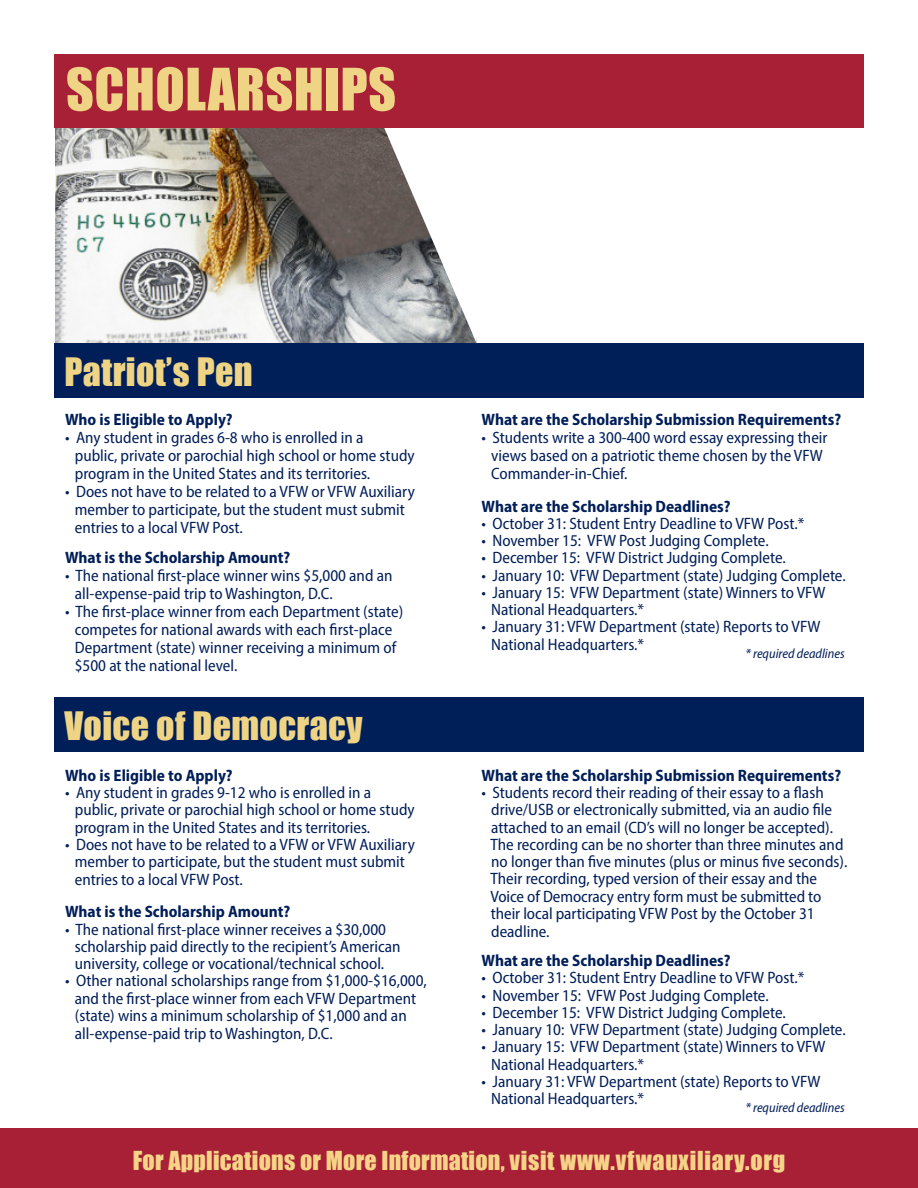
<style>
.page{position:relative;width:918px;height:1188px;background:#fff}
.page>*{position:absolute;margin:0;border:0;box-sizing:border-box;transform-origin:0 0}
.t1{font:54px "Impact";letter-spacing:.01em;color:#eed484}
.t2{font:36px "Impact";letter-spacing:.01em;color:#eed484}
.t3{font:24px "Impact";letter-spacing:.01em;color:#f6d487}
.t4{font:semi-condensed 16.5px/18px "Myriad Pro";color:#001e58}
.t5{font:700 semi-condensed 16.5px "Myriad Pro";color:#001e58}
.t6{font:italic semi-condensed 13.5px "Myriad Pro";color:#001e58}
</style>
<div class="page">
<div style="left:0;top:1128px;width:918px;height:60px;background:#a72036"></div>
<img style="left:55px;top:127px;width:319px;height:217px">
<div style="left:54px;top:344px;width:810px;height:54px;background:#001e58"></div>
<svg style="left:374px;top:127px;width:113px;height:217px"></svg>
<div style="left:54px;top:54px;width:810px;height:73px;background:#a72036"></div>
<div style="left:54px;top:698px;width:810px;height:54px;background:#001e58"></div>
<p class="t1" style="left:66px;top:47px;width:332px">SCHOLARSHIPS</p>
<p class="t2" style="left:64px;top:344px;width:190px">Patriot’s Pen</p>
<p class="t5" style="left:65px;top:409px;width:169px">Who is Eligible to Apply?</p>
<p class="t4" style="left:75px;top:429px;width:341px;text-indent:-10px">• Any student in grades 6-8 who is enrolled in a<br>public, private or parochial high school or home study program in the United States and its territories.</p>
<p class="t4" style="left:75px;top:483px;width:342px;text-indent:-10px">• Does not have to be related to a VFW or VFW Auxiliary member to participate, but the student must submit entries to a local VFW Post.</p>
<p class="t5" style="left:65px;top:547px;width:227px">What is the Scholarship Amount?</p>
<p class="t4" style="left:75px;top:567px;width:319px;text-indent:-10px">• The national first-place winner wins $5,000 and an all-expense-paid trip to Washington, D.C.</p>
<p class="t4" style="left:75px;top:603px;width:330px;text-indent:-10px">• The first-place winner from each Department (state) competes for national awards with each first-place Department (state) winner receiving a minimum of $500 at the national level.</p>
<p class="t2" style="left:64px;top:698px;width:300px">Voice of Democracy</p>
<p class="t5" style="left:482px;top:409px;width:361px">What are the Scholarship Submission Requirements?</p>
<p class="t4" style="left:491px;top:429px;width:338px;text-indent:-10px">• Students write a 300-400 word essay expressing their views based on a patriotic theme chosen by the VFW<br>Commander-in-Chief.</p>
<p class="t5" style="left:482px;top:495px;width:251px">What are the Scholarship Deadlines?</p>
<p class="t4" style="left:482px;top:514px;width:324px">• October 31: Student Entry Deadline to VFW Post.*</p>
<p class="t4" style="left:482px;top:531px;width:289px">• November 15: VFW Post Judging Complete.</p>
<p class="t4" style="left:482px;top:549px;width:306px">• December 15: VFW District Judging Complete.</p>
<p class="t4" style="left:482px;top:566px;width:366px">• January 10: VFW Department (state) Judging Complete.</p>
<p class="t4" style="left:491px;top:584px;width:336px;line-height:17.2px;text-indent:-10px">• January 15: VFW Department (state) Winners to VFW<br>National Headquarters.*</p>
<p class="t4" style="left:491px;top:618px;width:331px;line-height:17.2px;text-indent:-10px">• January 31: VFW Department (state) Reports to VFW<br>National Headquarters.*</p>
<p class="t6" style="left:745px;top:645px;width:101px">* required deadlines</p>
<p class="t5" style="left:65px;top:765px;width:169px">Who is Eligible to Apply?</p>
<p class="t4" style="left:75px;top:784px;width:341px;line-height:17.2px;text-indent:-10px">• Any student in grades 9-12 who is enrolled in a public, private or parochial high school or home study program in the United States and its territories.</p>
<p class="t4" style="left:75px;top:835px;width:342px;text-indent:-10px">• Does not have to be related to a VFW or VFW Auxiliary member to participate, but the student must submit entries to a local VFW Post.</p>
<p class="t5" style="left:65px;top:901px;width:227px">What is the Scholarship Amount?</p>
<p class="t4" style="left:75px;top:920px;width:327px;line-height:17.2px;text-indent:-10px">• The national first-place winner receives a $30,000 scholarship paid directly to the recipient’s American university, college or vocational/technical school.</p>
<p class="t4" style="left:75px;top:972px;width:354px;line-height:17.5px;text-indent:-10px">• Other national scholarships range from $1,000-$16,000, and the first-place winner from each VFW Department (state) wins a minimum scholarship of $1,000 and an all-expense-paid trip to Washington, D.C.</p>
<p class="t5" style="left:482px;top:765px;width:361px">What are the Scholarship Submission Requirements?</p>
<p class="t4" style="left:482px;top:783px;width:344px">• Students record their reading of their essay to a flash</p>
<p class="t4" style="left:491px;top:801px;width:342px">drive/USB or electronically submitted, via an audio file</p>
<p class="t4" style="left:491px;top:818px;width:358px;line-height:17.4px">attached to an email (CD’s will no longer be accepted).<br>The recording can be no shorter than three minutes and no longer than five minutes (plus or minus five seconds).<br>Their recording, typed version of their essay and the Voice of Democracy entry form must be submitted to their local participating VFW Post by the October 31 deadline.</p>
<p class="t5" style="left:482px;top:950px;width:251px">What are the Scholarship Deadlines?</p>
<p class="t4" style="left:482px;top:969px;width:324px">• October 31: Student Entry Deadline to VFW Post.*</p>
<p class="t4" style="left:482px;top:986px;width:289px">• November 15: VFW Post Judging Complete.</p>
<p class="t4" style="left:482px;top:1003px;width:306px">• December 15: VFW District Judging Complete.</p>
<p class="t4" style="left:482px;top:1020px;width:366px">• January 10: VFW Department (state) Judging Complete.</p>
<p class="t4" style="left:491px;top:1038px;width:336px;line-height:17.2px;text-indent:-10px">• January 15: VFW Department (state) Winners to VFW<br>National Headquarters.*</p>
<p class="t4" style="left:491px;top:1072px;width:331px;line-height:17.2px;text-indent:-10px">• January 31: VFW Department (state) Reports to VFW<br>National Headquarters.*</p>
<p class="t6" style="left:745px;top:1100px;width:101px">* required deadlines</p>
<p class="t3" style="left:133px;top:1142px;width:654px">For Applications or More Information, visit www.vfwauxiliary.org</p>
</div>
